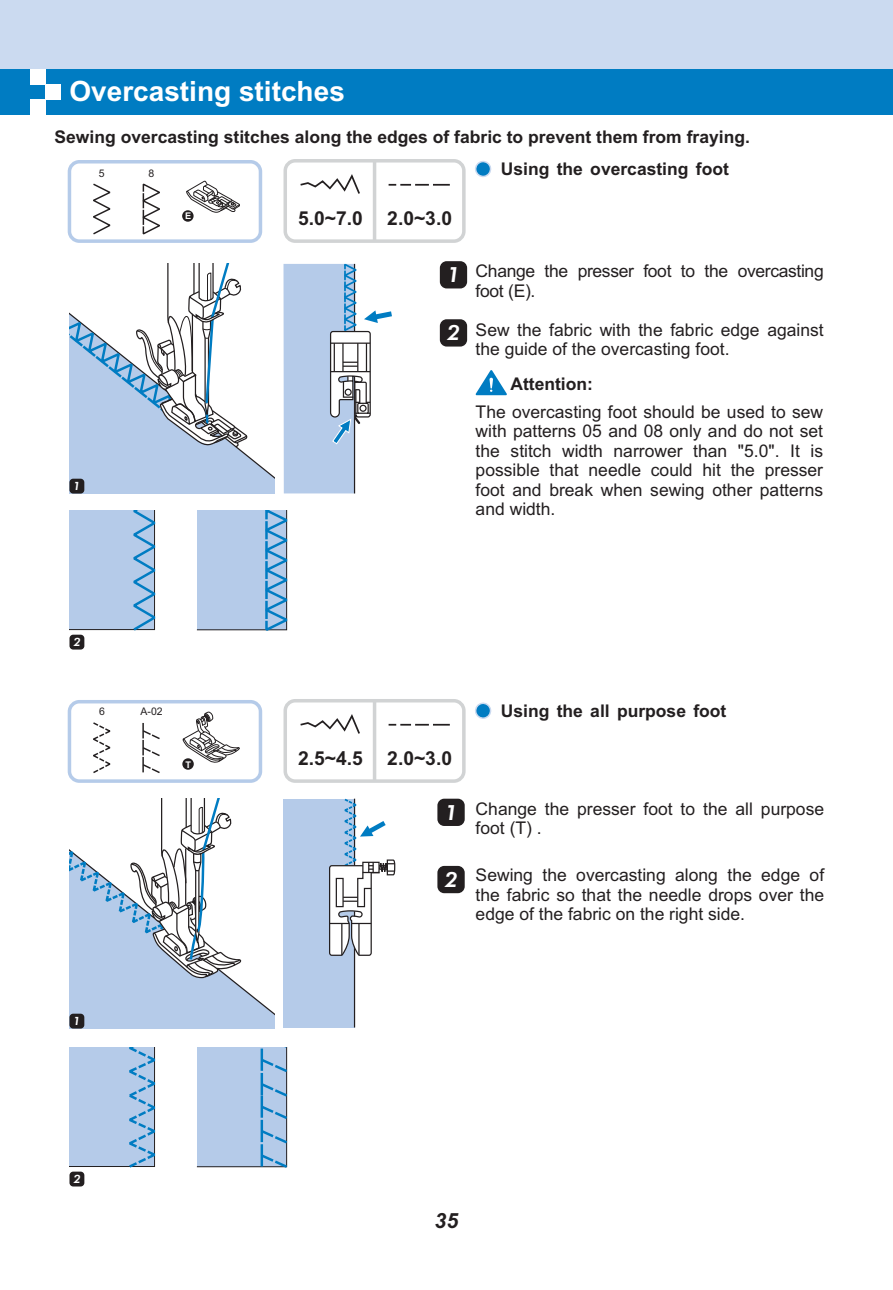
<style>
.page{position:relative;width:893px;height:1290px;background:#fff}
.page>*{position:absolute;margin:0;border:0;box-sizing:border-box;transform-origin:0 0}
.t1{font:700 28px "Arial";color:#fff}
.t2{font:italic 800 21px "Futura BT";color:#fff}
.t3{font:italic 700 21px "Arial";color:#231f20}
.t4{font:700 19.25px "Arial";color:#231f20}
.t5{font:17.5px/19.6px "Arial";color:#231f20}
.t6{font:700 17.5px "Arial";color:#231f20}
.t7{font:17.5px/19.6px "Arial";letter-spacing:-.02em;color:#231f20}
.t8{font:italic 800 11.38px "Futura BT";color:#fff}
.t9{font:10.5px "Arial";color:#231f20}
.t10{font:700 9.1px "Arial";color:#fff}
</style>
<div class="page">
<div style="left:0;top:0;width:893px;height:114px;background:#cbdaf0"></div>
<div style="left:0;top:69px;width:893px;height:45px;background:#007cc2"></div>
<div style="left:30px;top:69px;width:15px;height:15px;background:#fff"></div>
<div style="left:30px;top:99px;width:15px;height:15px;background:#fff"></div>
<div style="left:45px;top:84px;width:15px;height:15px;background:#fff"></div>
<div style="left:69px;top:1171px;width:15px;height:15px;background:#231f20;border-radius:4px"></div>
<div style="left:69px;top:1019px;width:205px;height:9px;background:#b5cbe9"></div>
<svg style="left:69px;top:799px;width:205px;height:220px"></svg>
<div style="left:68px;top:700px;width:194px;height:83px;border:4px solid #b5cbe9;border-radius:10px"></div>
<svg style="left:93px;top:722px;width:18px;height:51px"></svg>
<svg style="left:142px;top:723px;width:18px;height:51px"></svg>
<svg style="left:300px;top:714px;width:60px;height:20px"></svg>
<svg style="left:389px;top:724px;width:61px;height:1px"></svg>
<div style="left:283px;top:699px;width:183px;height:84px;border:4px solid #d1d3d4;border-radius:10px"></div>
<hr style="left:373px;top:701px;width:3px;height:79px;background:#d1d3d4">
<div style="left:283px;top:799px;width:72px;height:228px;background:#b5cbe9"></div>
<hr style="left:354px;top:799px;width:1px;height:228px;background:#231f20">
<svg style="left:329px;top:799px;width:67px;height:157px"></svg>
<div style="left:182px;top:758px;width:12px;height:12px;background:#231f20;border-radius:50%"></div>
<svg style="left:182px;top:711px;width:58px;height:52px"></svg>
<div style="left:69px;top:1014px;width:15px;height:14px;background:#231f20;border-radius:4px"></div>
<svg style="left:69px;top:264px;width:205px;height:229px"></svg>
<div style="left:68px;top:160px;width:194px;height:83px;border:4px solid #b5cbe9;border-radius:10px"></div>
<svg style="left:185px;top:181px;width:55px;height:32px"></svg>
<div style="left:182px;top:210px;width:12px;height:12px;background:#231f20;border-radius:50%"></div>
<svg style="left:93px;top:183px;width:18px;height:52px"></svg>
<svg style="left:142px;top:183px;width:18px;height:52px"></svg>
<svg style="left:300px;top:174px;width:60px;height:20px"></svg>
<svg style="left:389px;top:184px;width:61px;height:2px"></svg>
<div style="left:283px;top:159px;width:183px;height:84px;border:4px solid #d1d3d4;border-radius:10px"></div>
<hr style="left:373px;top:161px;width:3px;height:79px;background:#d1d3d4">
<svg style="left:283px;top:264px;width:109px;height:229px"></svg>
<div style="left:69px;top:635px;width:15px;height:14px;background:#231f20;border-radius:4px"></div>
<div style="left:69px;top:479px;width:15px;height:14px;background:#231f20;border-radius:4px"></div>
<svg style="left:69px;top:511px;width:87px;height:120px;background:#a9c4e3"></svg>
<svg style="left:196px;top:511px;width:92px;height:120px;background:#a7c3e2"></svg>
<hr style="left:265px;top:601px;width:3px;height:18px;background:#007cc2">
<hr style="left:265px;top:581px;width:3px;height:18px;background:#007cc2">
<svg style="left:69px;top:1047px;width:87px;height:121px;background:#aac4e3"></svg>
<svg style="left:196px;top:1047px;width:92px;height:121px;background:#abc4e2"></svg>
<hr style="left:261px;top:1144px;width:2px;height:22px;background:#007cc2">
<hr style="left:261px;top:1120px;width:2px;height:22px;background:#007cc2">
<hr style="left:261px;top:1095px;width:2px;height:23px;background:#007cc2">
<div style="left:437px;top:799px;width:28px;height:27px;background:#231f20;border-radius:7px"></div>
<div style="left:437px;top:866px;width:28px;height:27px;background:#231f20;border-radius:7px"></div>
<svg style="left:475px;top:370px;width:32px;height:25px"></svg>
<div style="left:440px;top:261px;width:27px;height:27px;background:#231f20;border-radius:7px"></div>
<div style="left:440px;top:319px;width:27px;height:27px;background:#231f20;border-radius:7px"></div>
<svg style="left:475px;top:160px;width:17px;height:17px"></svg>
<svg style="left:475px;top:702px;width:17px;height:17px"></svg>
<h1 class="t1" style="left:69px;top:81px;width:277px">Overcasting stitches</h1>
<p class="t6" style="left:55px;top:130px;width:697px">Sewing overcasting stitches along the edges of fabric to prevent them from fraying.</p>
<p class="t9" style="left:99px;top:169px;width:7px">5</p>
<p class="t9" style="left:149px;top:169px;width:7px">8</p>
<p class="t8" style="left:74px;top:480px;width:8px">1</p>
<p class="t10" style="left:185px;top:213px;width:8px">E</p>
<p class="t4" style="left:298px;top:212px;width:66px">5.0~7.0</p>
<p class="t4" style="left:387px;top:212px;width:66px">2.0~3.0</p>
<p class="t2" style="left:448px;top:263px;width:14px">1</p>
<p class="t2" style="left:448px;top:321px;width:14px">2</p>
<p class="t6" style="left:501px;top:162px;width:230px">Using the overcasting foot</p>
<p class="t7" style="left:476px;top:263px;width:350px">Change the presser foot to the overcasting foot (E).</p>
<p class="t5" style="left:476px;top:321px;width:350px">Sew the fabric with the fabric edge against the guide of the overcasting foot.</p>
<p class="t6" style="left:510px;top:378px;width:84px">Attention:</p>
<p class="t5" style="left:476px;top:403px;width:349px;text-align:justify">The overcasting foot should be used to sew with patterns 05 and 08 only and do not set the stitch width narrower than "5.0". It is possible that needle could hit the presser foot and break when sewing other patterns and width.</p>
<p class="t8" style="left:74px;top:636px;width:8px">2</p>
<p class="t9" style="left:99px;top:708px;width:7px">6</p>
<p class="t9" style="left:140px;top:708px;width:24px">A-02</p>
<p class="t10" style="left:185px;top:761px;width:7px">T</p>
<p class="t4" style="left:298px;top:751px;width:66px">2.5~4.5</p>
<p class="t4" style="left:387px;top:751px;width:66px">2.0~3.0</p>
<p class="t2" style="left:445px;top:800px;width:14px">1</p>
<p class="t2" style="left:445px;top:867px;width:14px">2</p>
<p class="t6" style="left:501px;top:705px;width:227px">Using the all purpose foot</p>
<p class="t5" style="left:476px;top:800px;width:350px">Change the presser foot to the all purpose foot (T) .</p>
<p class="t5" style="left:476px;top:867px;width:350px;text-align:justify">Sewing the overcasting along the edge of the fabric so that the needle drops over the edge of the fabric on the right side.</p>
<p class="t8" style="left:74px;top:1014px;width:8px">1</p>
<p class="t8" style="left:74px;top:1172px;width:8px">2</p>
<p class="t3" style="left:435px;top:1208px;width:25px">35</p>
</div>
